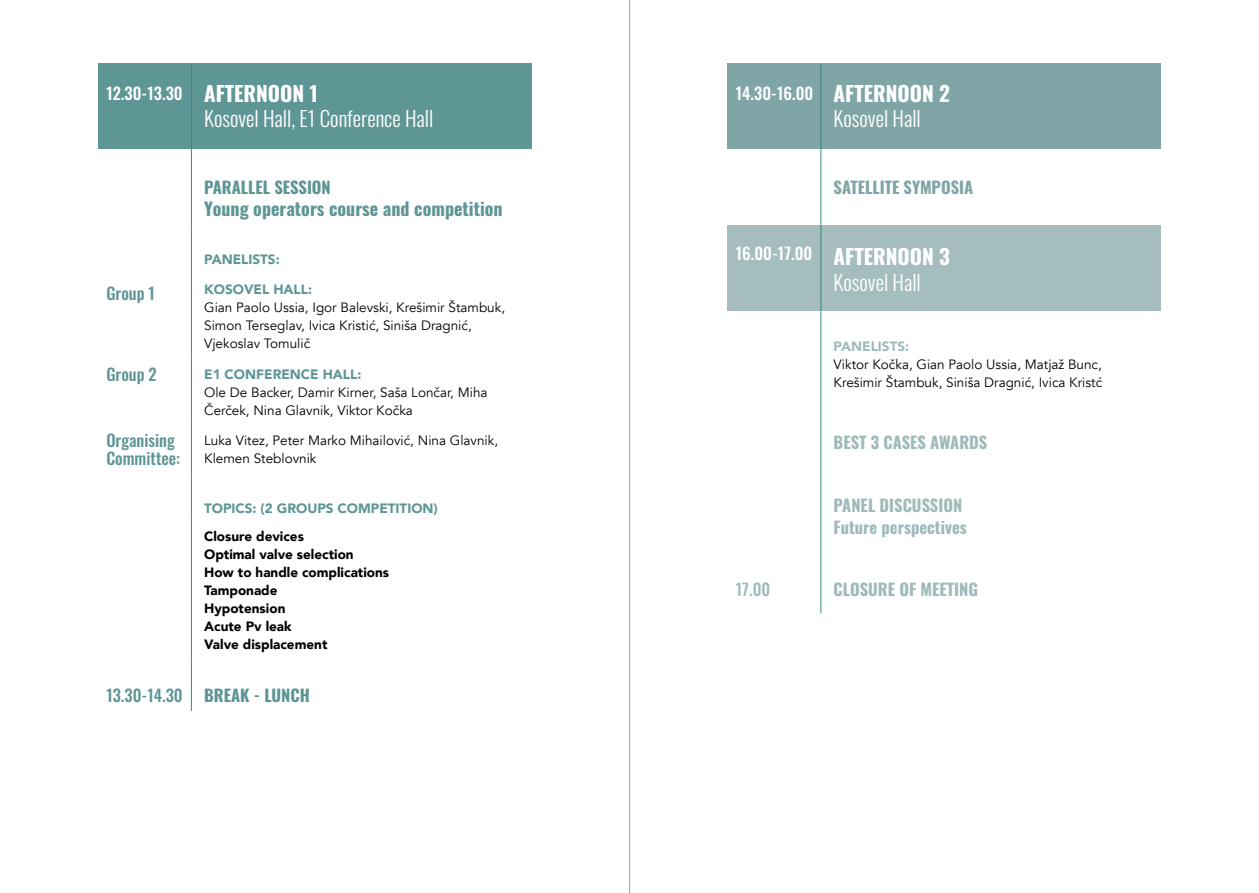
<style>
.page{position:relative;width:1259px;height:893px;background:#fff}
.page>*{position:absolute;margin:0;border:0;box-sizing:border-box;transform-origin:0 0}
.t1{font:300 21px "Oswald";color:#fff}
.t2{font:700 18px "Oswald";color:#5e9595}
.t3{font:700 16.5px/22.5px "Oswald";color:#9fbabb}
.t4{font:500 16.5px "Oswald";color:#fff}
.t5{font:500 16.5px/18px "Oswald";color:#5e9595}
.t6{font:700 16.5px "Oswald";color:#5e9595}
.t7{font:700 16.5px "Oswald";color:#7fa5a6}
.t8{font:500 16.5px "Oswald";color:#9fbabb}
.t9{font:13.5px/18px "Avenir";color:#000}
.t10{font:900 13.5px/18px "Avenir";color:#000}
.t11{font:900 13.5px "Avenir";color:#5e9595}
.t12{font:900 13.5px "Avenir";color:#9fbabb}
.s1{font-weight:700;font-size:21px}
</style>
<div class="page">
<hr style="left:629px;top:0;width:1px;height:893px;background:#9d9d9c">
<div style="left:98px;top:64px;width:433px;height:85px;background:#5e9595"></div>
<hr style="left:191px;top:64px;width:1px;height:84px;background:#398585">
<hr style="left:191px;top:148px;width:1px;height:77px;background:#398585">
<hr style="left:191px;top:225px;width:1px;height:47px;background:#398585">
<hr style="left:191px;top:272px;width:1px;height:85px;background:#398585">
<hr style="left:191px;top:357px;width:1px;height:66px;background:#398585">
<hr style="left:191px;top:423px;width:1px;height:51px;background:#398585">
<hr style="left:191px;top:474px;width:1px;height:45px;background:#398585">
<hr style="left:191px;top:519px;width:1px;height:138px;background:#398585">
<hr style="left:191px;top:657px;width:1px;height:54px;background:#398585">
<div style="left:727px;top:64px;width:434px;height:85px;background:#7fa5a6"></div>
<div style="left:727px;top:225px;width:434px;height:85px;background:#a5bdbe"></div>
<hr style="left:820px;top:64px;width:1px;height:84px;background:#398585">
<hr style="left:820px;top:148px;width:1px;height:75px;background:#398585">
<hr style="left:820px;top:223px;width:1px;height:89px;background:#398585">
<hr style="left:820px;top:312px;width:1px;height:92px;background:#398585">
<hr style="left:820px;top:404px;width:1px;height:62px;background:#398585">
<hr style="left:820px;top:466px;width:1px;height:85px;background:#398585">
<hr style="left:820px;top:551px;width:1px;height:62px;background:#398585">
<p class="t4" style="left:106px;top:85px;width:213px">12.30-13.30 <span class="s1">AFTERNOON 1</span></p>
<h1 class="t1" style="left:204px;top:100px;width:231px">Kosovel Hall, E1 Conference Hall</h1>
<p class="t6" style="left:204px;top:178px;width:128px">PARALLEL SESSION</p>
<h2 class="t2" style="left:204px;top:199px;width:300px">Young operators course and competition</h2>
<p class="t11" style="left:204px;top:247px;width:77px">PANELISTS:</p>
<p class="t5" style="left:106px;top:286px;width:50px">Group 1</p>
<p class="t11" style="left:204px;top:278px;width:109px">KOSOVEL HALL:</p>
<p class="t9" style="left:204px;top:299px;width:302px">Gian Paolo Ussia, Igor Balevski, Krešimir Štambuk,<br>Simon Terseglav, Ivica Kristić, Siniša Dragnić,<br>Vjekoslav Tomulič</p>
<p class="t5" style="left:106px;top:366px;width:52px">Group 2</p>
<p class="t11" style="left:204px;top:362px;width:159px">E1 CONFERENCE HALL:</p>
<p class="t9" style="left:204px;top:383px;width:285px">Ole De Backer, Damir Kirner, Saša Lončar, Miha<br>Čerček, Nina Glavnik, Viktor Kočka</p>
<p class="t5" style="left:106px;top:432px;width:75px">Organising<br>Committee:</p>
<p class="t9" style="left:204px;top:432px;width:295px">Luka Vitez, Peter Marko Mihailović, Nina Glavnik,<br>Klemen Steblovnik</p>
<p class="t11" style="left:204px;top:496px;width:235px">TOPICS: (2 GROUPS COMPETITION)</p>
<p class="t10" style="left:204px;top:527px;width:186px">Closure devices<br>Optimal valve selection<br>How to handle complications<br>Tamponade<br>Hypotension<br>Acute Pv leak<br>Valve displacement</p>
<p class="t5" style="left:106px;top:688px;width:78px">13.30-14.30</p>
<p class="t6" style="left:204px;top:687px;width:107px">BREAK - LUNCH</p>
<p class="t4" style="left:736px;top:85px;width:216px">14.30-16.00 <span class="s1">AFTERNOON 2</span></p>
<h1 class="t1" style="left:833px;top:100px;width:89px">Kosovel Hall</h1>
<p class="t7" style="left:833px;top:178px;width:141px">SATELLITE SYMPOSIA</p>
<p class="t4" style="left:736px;top:245px;width:216px">16.00-17.00 <span class="s1">AFTERNOON 3</span></p>
<h1 class="t1" style="left:833px;top:264px;width:89px">Kosovel Hall</h1>
<p class="t12" style="left:833px;top:335px;width:77px">PANELISTS:</p>
<p class="t9" style="left:833px;top:356px;width:270px">Viktor Kočka, Gian Paolo Ussia, Matjaž Bunc,<br>Krešimir Štambuk, Siniša Dragnić, Ivica Kristć</p>
<p class="t3" style="left:833px;top:432px;width:155px">BEST 3 CASES AWARDS</p>
<p class="t3" style="left:833px;top:495px;width:135px">PANEL DISCUSSION<br>Future perspectives</p>
<p class="t8" style="left:736px;top:581px;width:36px">17.00</p>
<p class="t3" style="left:833px;top:579px;width:146px">CLOSURE OF MEETING</p>
</div>
